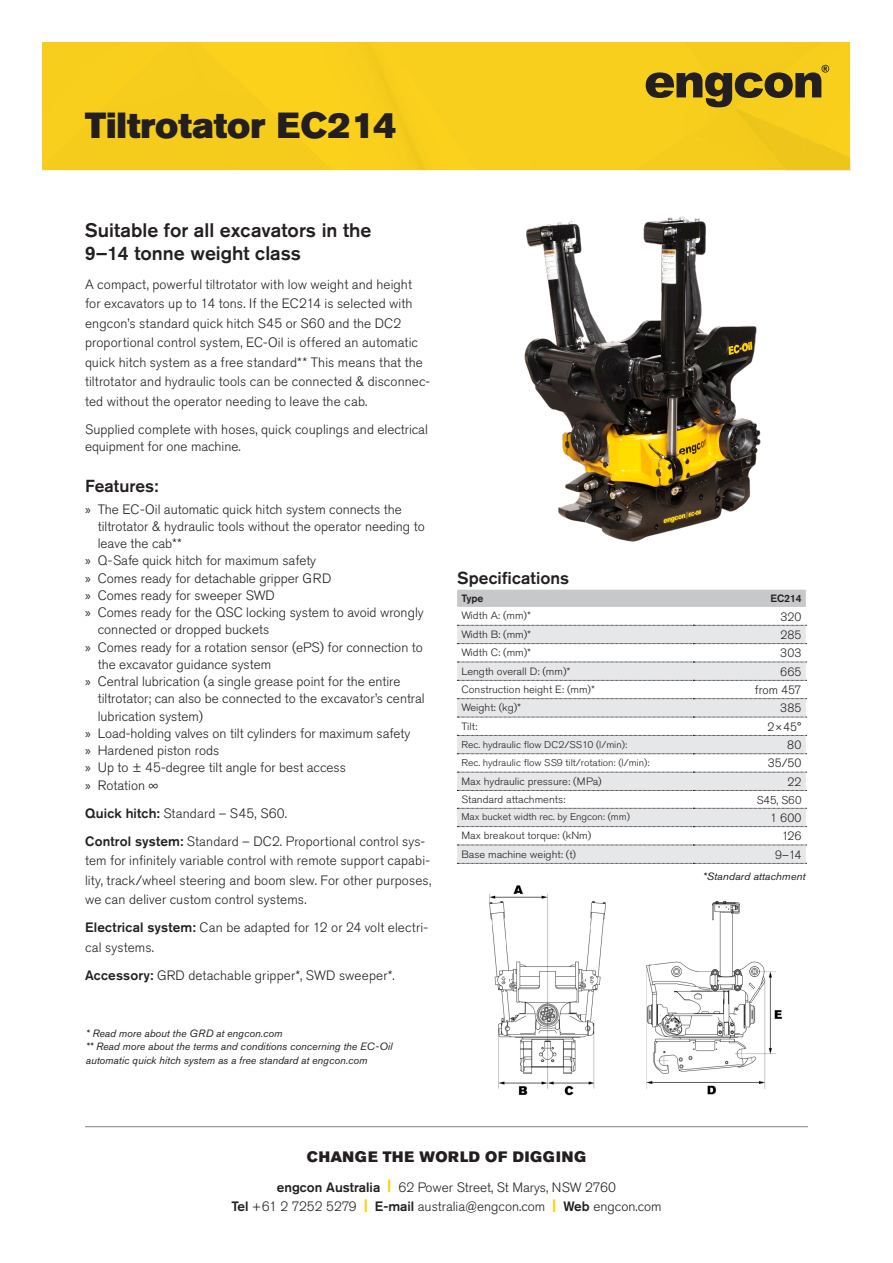
<style>
.page{position:relative;width:893px;height:1263px;background:#fff}
.page>*{position:absolute;margin:0;border:0;box-sizing:border-box;transform-origin:0 0}
.Product_heading{font:36px "Akzidenz Grotesk Pro Super";color:#231f20}
.t1{font:500 19.5px "Akzidenz Grotesk Pro";color:#231f20}
.t2{font:500 17.25px "Akzidenz Grotesk Pro";color:#231f20}
.t3{font:15px "Akzidenz Grotesk Pro Super";letter-spacing:.05em;color:#231f20}
.Brödtext1{font:300 13.5px/19.5px "Akzidenz Grotesk Pro";color:#231f20}
.Mått{font:300 12px "Akzidenz Grotesk Pro";color:#231f20}
.Mått-2{font:300 11.25px "Akzidenz Grotesk Pro";color:#231f20}
.Mått-3{font:300 10.5px "Akzidenz Grotesk Pro";color:#231f20;scale:1.06 1}
.Liten_kursiv{font:italic 10.5px/13.5px "Akzidenz Grotesk Pro";color:#231f20}
.Mått-4{font:italic 10.5px "Akzidenz Grotesk Pro";color:#231f20;scale:1.06 1}
.t4{font:500 10.5px "Akzidenz Grotesk Pro";color:#231f20}
.Mått-5{font:300 9.75px "Akzidenz Grotesk Pro";color:#231f20;scale:1.06 1}
.s1{font-family:"Myriad Pro";font-weight:400}
.s2{font-weight:500}
.s3{font-family:"Akzidenz Grotesk Pro Super";font-weight:400;color:#fed105}
</style>
<div class="page">
<div style="left:43px;top:43px;width:807px;height:128px;background:#f8cf1c"></div>
<hr style="left:85px;top:1126px;width:723px;height:1px;background:#808285">
<img style="left:489px;top:885px;width:294px;height:211px">
<div style="left:457px;top:590px;width:349px;height:17px;background:#c7c8ca"></div>
<svg style="left:457px;top:626px;width:349px;height:54px;fill:#e6e7e9"></svg>
<svg style="left:457px;top:625px;width:350px;height:1px"></svg>
<svg style="left:457px;top:643px;width:350px;height:1px"></svg>
<svg style="left:457px;top:662px;width:350px;height:1px"></svg>
<svg style="left:457px;top:680px;width:350px;height:184px"></svg>
<img style="left:524px;top:216px;width:237px;height:326px">
<p class="Product_heading" style="left:85px;top:102px;width:313px">Tiltrotator EC214</p>
<h1 class="t1" style="left:85px;top:218px;width:288px">Suitable for all excavators in the</h1>
<h1 class="t1" style="left:85px;top:241px;width:218px">9–14 tonne weight class</h1>
<p class="Brödtext1" style="left:85px;top:274px;width:347px">A compact, powerful tiltrotator with low weight and height for excavators up to 14 tons. If the EC214 is selected with engcon’s standard quick hitch S45 or S60 and the DC2 proportional control system, EC-Oil is offered an automatic quick hitch system as a free standard** This means that the tiltrotator and hydraulic tools can be connected &amp; disconnec&shy;ted without the operator needing to leave the cab.</p>
<p class="Brödtext1" style="left:85px;top:420px;width:344px;line-height:17.5px">Supplied complete with hoses, quick couplings and electrical equipment for one machine.</p>
<h2 class="t2" style="left:85px;top:475px;width:75px">Features:</h2>
<p class="Brödtext1" style="left:98px;top:500px;width:328px;line-height:17.2px;text-indent:-13px"><span class="s1">»</span> The EC-Oil automatic quick hitch system connects the tiltrotator &amp; hydraulic tools without the operator needing to leave the cab**</p>
<p class="Brödtext1" style="left:85px;top:551px;width:233px"><span class="s1">»</span> Q-Safe quick hitch for maximum safety</p>
<p class="Brödtext1" style="left:85px;top:568px;width:248px"><span class="s1">»</span> Comes ready for detachable gripper GRD</p>
<p class="Brödtext1" style="left:85px;top:585px;width:191px"><span class="s1">»</span> Comes ready for sweeper SWD</p>
<p class="Brödtext1" style="left:98px;top:604px;width:327px;line-height:17.2px;text-indent:-13px"><span class="s1">»</span> Comes ready for the QSC locking system to avoid wrongly connected or dropped buckets</p>
<p class="Brödtext1" style="left:98px;top:638px;width:326px;line-height:17.2px;text-indent:-13px"><span class="s1">»</span> Comes ready for a rotation sensor (ePS) for connection to the excavator guidance system</p>
<p class="Brödtext1" style="left:98px;top:673px;width:328px;line-height:17.2px;text-indent:-13px"><span class="s1">»</span> Central lubrication (a single grease point for the entire tiltrotator; can also be connected to the excavator’s central lubrication system)</p>
<p class="Brödtext1" style="left:85px;top:723px;width:327px"><span class="s1">»</span> Load-holding valves on tilt cylinders for maximum safety</p>
<p class="Brödtext1" style="left:85px;top:740px;width:136px"><span class="s1">»</span> Hardened piston rods</p>
<p class="Brödtext1" style="left:85px;top:758px;width:262px"><span class="s1">»</span> Up to ± 45-degree tilt angle for best access</p>
<p class="Brödtext1" style="left:85px;top:775px;width:75px"><span class="s1">»</span> Rotation ∞</p>
<p class="Brödtext1" style="left:85px;top:803px;width:204px"><span class="s2">Quick hitch:</span> Standard – S45, S60.</p>
<p class="Brödtext1" style="left:85px;top:831px;width:348px"><span class="s2">Control system:</span> Standard – DC2. Proportional control sys&shy;tem for infinitely variable control with remote support capabi&shy;lity, track/wheel steering and boom slew. For other purposes, we can deliver custom control systems.</p>
<p class="Brödtext1" style="left:85px;top:918px;width:344px"><span class="s2">Electrical system:</span> Can be adapted for 12 or 24 volt electri&shy;cal systems.</p>
<p class="Brödtext1" style="left:85px;top:965px;width:311px"><span class="s2">Accessory:</span> GRD detachable gripper*, SWD sweeper*.</p>
<p class="Liten_kursiv" style="left:86px;top:1026px;width:198px">* Read more about the GRD at engcon.com</p>
<p class="Liten_kursiv" style="left:86px;top:1039px;width:308px">** Read more about the terms and conditions concerning the EC-Oil automatic quick hitch system as a free standard at engcon.com</p>
<h2 class="t2" style="left:457px;top:566px;width:114px">Specifications</h2>
<p class="t4" style="left:461px;top:592px;width:24px">Type</p>
<p class="t4" style="left:770px;top:592px;width:33px">EC214</p>
<p class="Mått-3" style="left:461px;top:609px;width:67px">Width A: (mm)*</p>
<p class="Mått" style="left:781px;top:609px;width:22px">320</p>
<p class="Mått-3" style="left:461px;top:627px;width:67px">Width B: (mm)*</p>
<p class="Mått" style="left:781px;top:627px;width:22px">285</p>
<p class="Mått-3" style="left:461px;top:646px;width:67px">Width C: (mm)*</p>
<p class="Mått" style="left:780px;top:645px;width:23px">303</p>
<p class="Mått-3" style="left:461px;top:664px;width:104px">Length overall D: (mm)*</p>
<p class="Mått" style="left:780px;top:664px;width:23px">665</p>
<p class="Mått-3" style="left:461px;top:682px;width:128px">Construction height E: (mm)*</p>
<p class="Mått" style="left:755px;top:682px;width:48px">from 457</p>
<p class="Mått-3" style="left:461px;top:701px;width:58px">Weight: (kg)*</p>
<p class="Mått" style="left:780px;top:700px;width:23px">385</p>
<p class="Mått-3" style="left:461px;top:719px;width:17px">Tilt:</p>
<p class="Mått" style="left:768px;top:719px;width:35px">2×45°</p>
<p class="Mått-5" style="left:461px;top:738px;width:158px">Rec. hydraulic flow DC2/SS10 (l/min):</p>
<p class="Mått" style="left:787px;top:737px;width:16px">80</p>
<p class="Mått-5" style="left:461px;top:756px;width:179px">Rec. hydraulic flow SS9 tilt/rotation: (l/min):</p>
<p class="Mått" style="left:768px;top:755px;width:35px">35/50</p>
<p class="Mått-3" style="left:461px;top:774px;width:134px">Max hydraulic pressure: (MPa)</p>
<p class="Mått" style="left:788px;top:774px;width:15px">22</p>
<p class="Mått-3" style="left:461px;top:792px;width:100px">Standard attachments:</p>
<p class="Mått-2" style="left:757px;top:792px;width:46px">S45, S60</p>
<p class="Mått-5" style="left:461px;top:810px;width:161px">Max bucket width rec. by Engcon: (mm)</p>
<p class="Mått" style="left:770px;top:810px;width:33px">1 600</p>
<p class="Mått-3" style="left:461px;top:829px;width:124px">Max breakout torque: (kNm)</p>
<p class="Mått" style="left:782px;top:828px;width:21px">126</p>
<p class="Mått-3" style="left:461px;top:847px;width:110px">Base machine weight: (t)</p>
<p class="Mått" style="left:775px;top:847px;width:28px">9–14</p>
<p class="Mått-4" style="left:703px;top:869px;width:98px">*Standard attachment</p>
<p class="t3" style="left:307px;top:1146px;width:281px">CHANGE THE WORLD OF DIGGING</p>
<p class="Brödtext1" style="left:231px;top:1177px;width:432px;text-align:center"><span class="s2">engcon Australia</span> <span class="s3">|</span> 62 Power Street, St Marys, NSW 2760<br><span class="s2">Tel</span> +61 2 7252 5279 <span class="s3">|</span> <span class="s2">E-mail</span> australia@engcon.com <span class="s3">|</span> <span class="s2">Web</span> engcon.com</p>
</div>
